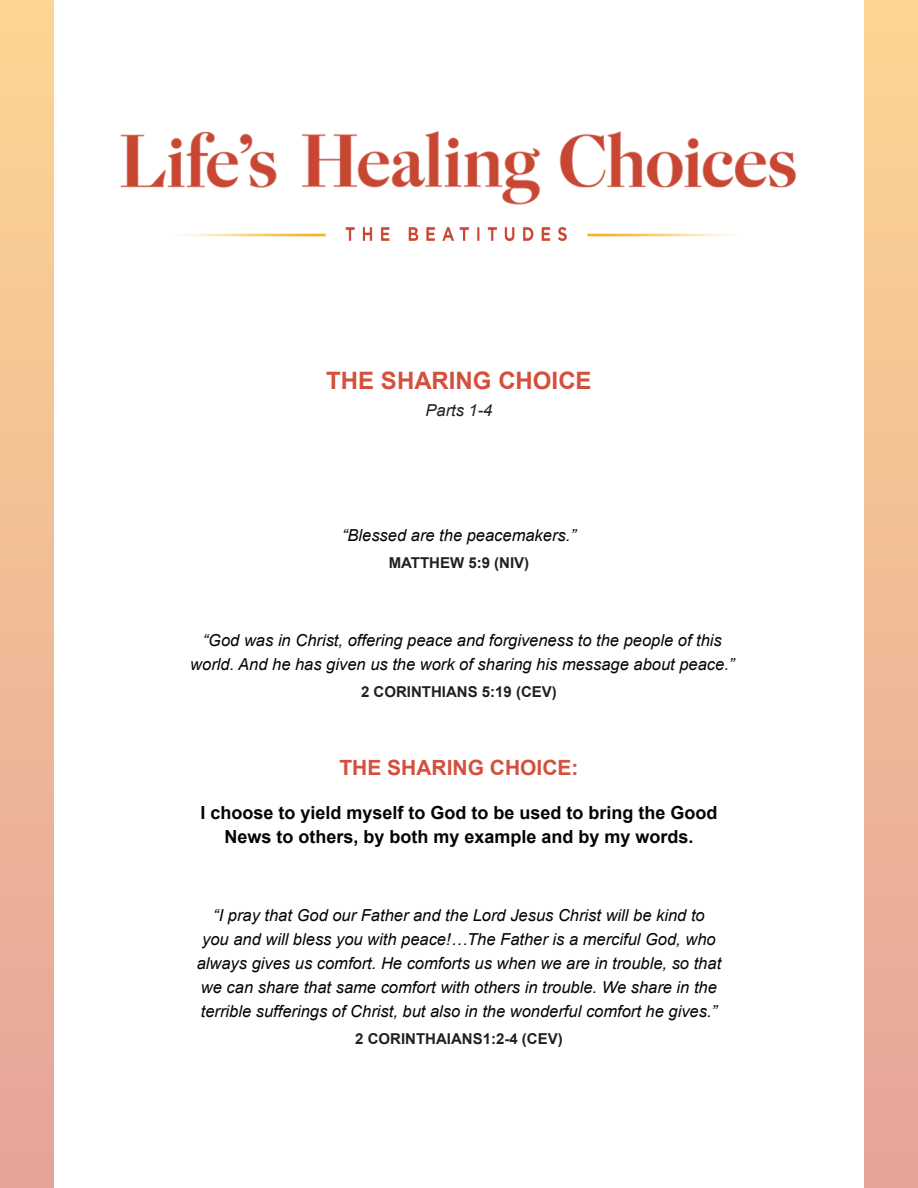
<style>
.page{position:relative;width:918px;height:1188px;background:#fff}
.page>*{position:absolute;margin:0;border:0;box-sizing:border-box;transform-origin:0 0}
.t1{font:700 24px "Arial";color:#d44f3c}
.Subhead{font:700 21px "Arial";color:#d44f3c}
.Fill_in_lines{font:700 18px/24px "Arial";color:#040503;text-align:center}
.Scripture{font:italic 16.5px/24px "Arial";color:#040503;text-align:center}
.Subtitle{font:italic 16.5px "Arial";color:#231f20}
.Reference{font:700 15px "Arial";color:#231f20}
</style>
<div class="page">
<div style="left:864px;top:0;width:54px;height:1188px;background:linear-gradient(to bottom,#fcd692,#e5a39a)"></div>
<div style="left:0;top:0;width:54px;height:1188px;background:linear-gradient(to bottom,#fcd692,#e5a39a)"></div>
<img style="left:120px;top:131px;width:676px;height:111px">
<p class="t1" style="left:326px;top:365px;width:267px">THE SHARING CHOICE</p>
<p class="Subtitle" style="left:426px;top:400px;width:68px">Parts 1-4</p>
<p class="Scripture" style="left:342px;top:524px;width:235px">“Blessed are the peacemakers.”</p>
<p class="Reference" style="left:389px;top:553px;width:142px">MATTHEW 5:9 (NIV)</p>
<p class="Scripture" style="left:190px;top:629px;width:546px">“God was in Christ, offering peace and forgiveness to the people of this world. And he has given us the work of sharing his message about peace.”</p>
<p class="Reference" style="left:361px;top:682px;width:197px">2 CORINTHIANS 5:19 (CEV)</p>
<p class="Subhead" style="left:339px;top:754px;width:241px">THE SHARING CHOICE:</p>
<p class="Fill_in_lines" style="left:200px;top:802px;width:519px">I choose to yield myself to God to be used to bring the Good<br>News to others, by both my example and by my words.</p>
<p class="Scripture" style="left:197px;top:904px;width:526px">“I pray that God our Father and the Lord Jesus Christ will be kind to<br>you and will bless you with peace!…The Father is a merciful God, who always gives us comfort. He comforts us when we are in trouble, so that we can share that same comfort with others in trouble. We share in the terrible sufferings of Christ, but also in the wonderful comfort he gives.”</p>
<p class="Reference" style="left:355px;top:1029px;width:209px">2 CORINTHAIANS1:2-4 (CEV)</p>
</div>
